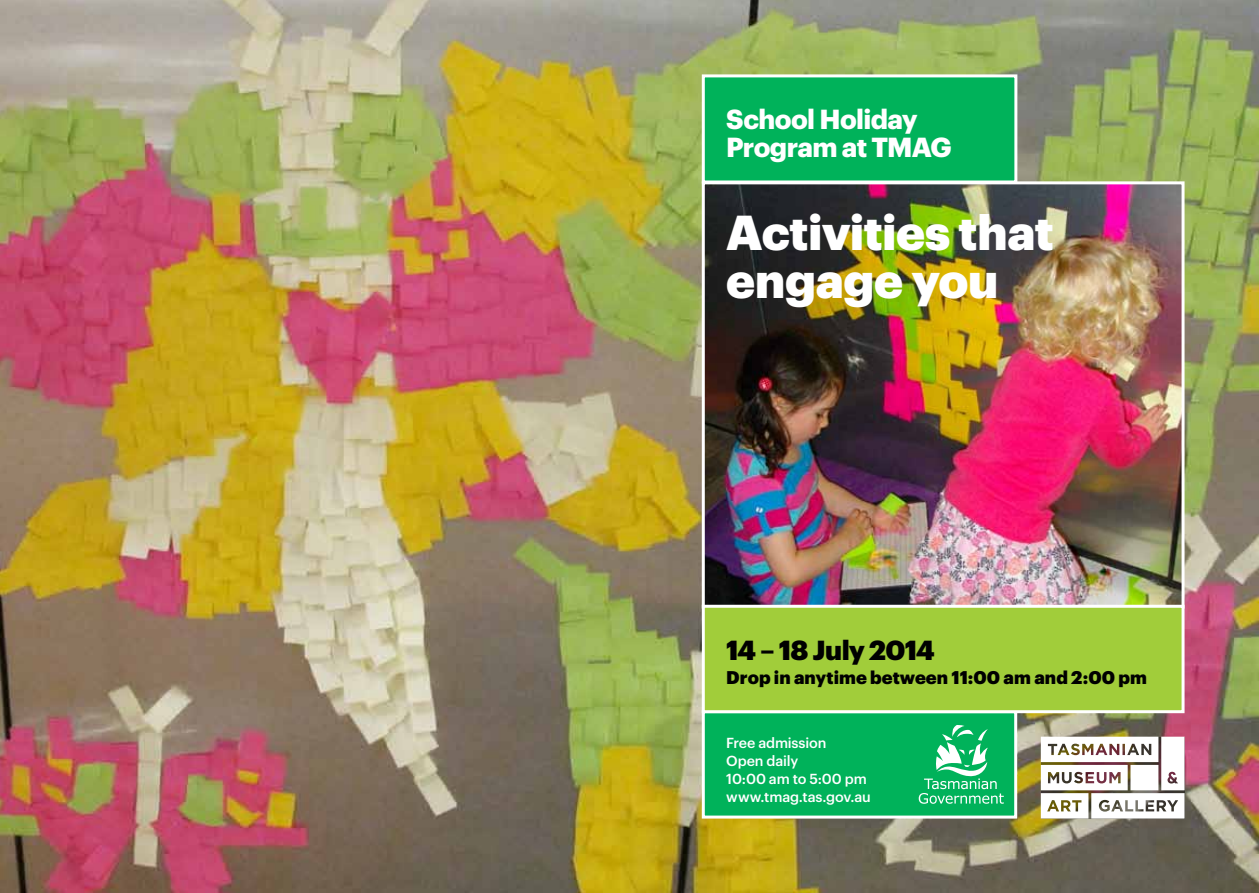
<style>
.page{position:relative;width:1259px;height:893px;background:#fff}
.page>*{position:absolute;margin:0;border:0;box-sizing:border-box;transform-origin:0 0}
.Cover_heading{font:900 48px/48px "Graphik";letter-spacing:-.01em;color:#fff}
.Inside_cover_heading{font:700 27px/28.5px "Graphik";letter-spacing:-.025em;color:#fff}
.Inside_cover_heading-2{font:900 27px "Graphik";letter-spacing:-.025em;color:#000}
.inside_cover_body_te{font:900 18px "Graphik";letter-spacing:.005em;color:#000}
.Cover_info{font:500 14.25px/18px "Graphik";letter-spacing:-.01em;color:#fff}
</style>
<div class="page">
<img style="left:0;top:0;width:1259px;height:893px">
<div style="left:702px;top:710px;width:315px;height:109px;background:#00b25a;border:3px solid #fff"></div>
<svg style="left:918px;top:725px;width:85px;height:79px"></svg>
<img style="left:706px;top:185px;width:474px;height:420px">
<div style="left:702px;top:181px;width:482px;height:428px;border:3px solid #fff"></div>
<img style="left:1040px;top:737px;width:144px;height:82px">
<div style="left:702px;top:605px;width:482px;height:108px;background:#a1cd3a;border:3px solid #fff"></div>
<div style="left:702px;top:74px;width:315px;height:109px;background:#00b25a;border:3px solid #fff"></div>
<p class="Inside_cover_heading" style="left:726px;top:102px;width:227px">School Holiday<br>Program at TMAG</p>
<p class="Cover_heading" style="left:726px;top:204px;width:329px">Activities that engage you</p>
<p class="Inside_cover_heading-2" style="left:726px;top:629px;width:210px">14 – 18 July 2014</p>
<p class="inside_cover_body_te" style="left:726px;top:663px;width:422px">Drop in anytime between 11:00 am and 2:00 pm</p>
<p class="Cover_info" style="left:726px;top:733px;width:146px">Free admission<br>Open daily<br>10:00 am to 5:00 pm www.tmag.tas.gov.au</p>
</div>
